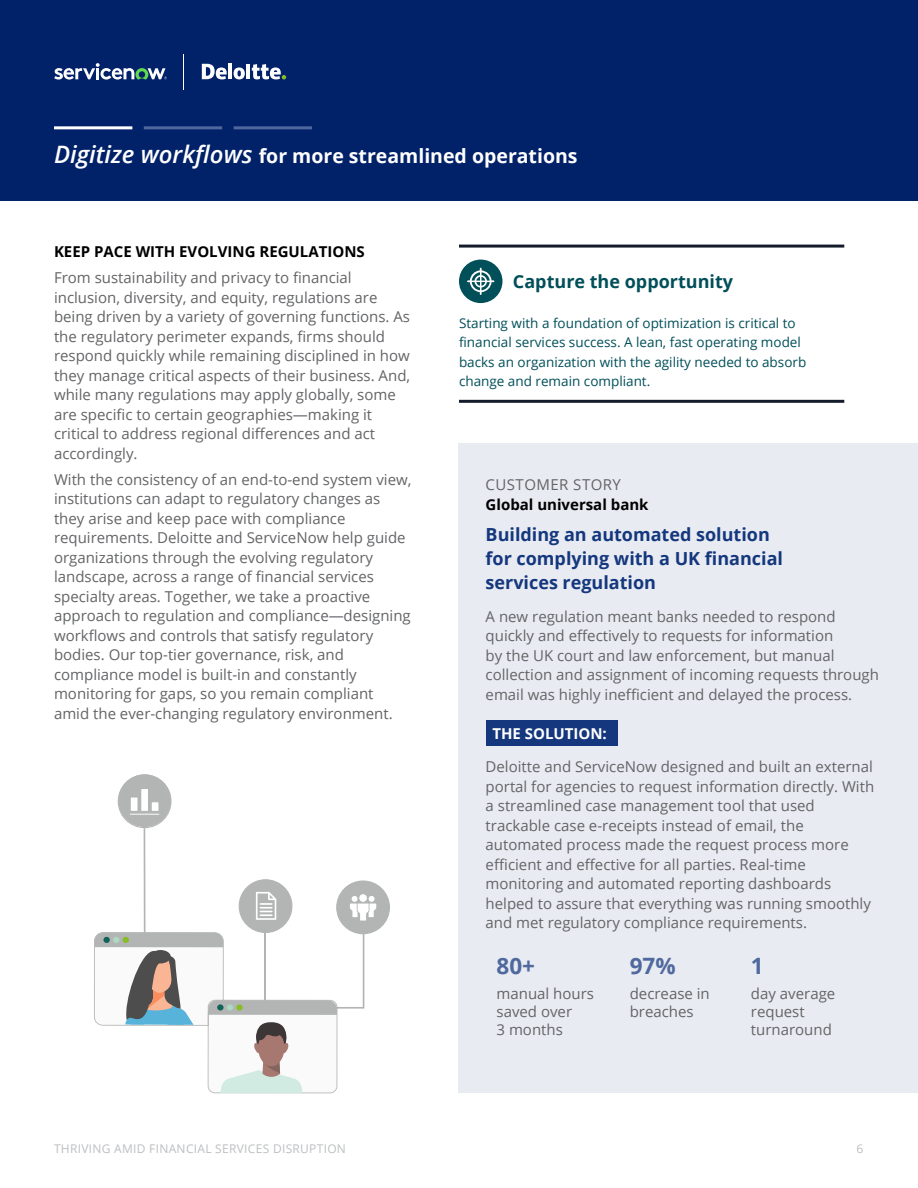
<style>
.page{position:relative;width:918px;height:1188px;background:#fff}
.page>*{position:absolute;margin:0;border:0;box-sizing:border-box;transform-origin:0 0}
.t1{font:700 22.5px "Open Sans";color:#4f699e}
.t2{font:700 19.5px "Open Sans";color:#fff}
.t3{font:700 18px/24px "Open Sans";color:#14377d}
.t4{font:700 18px "Open Sans";color:#004f59}
.t5{font:15px/19.5px "Open Sans";color:#636466}
.t6{font:700 15px "Open Sans";color:#000}
.t7{font:15px "Open Sans";letter-spacing:.03em;color:#636466}
.t8{font:700 15px "Open Sans";color:#fff}
.t9{font:13.5px/19.5px "Open Sans";color:#004f59}
.t10{font:12px "Open Sans";letter-spacing:.025em;color:#bcbec0}
.s1{font-weight:600;font-style:italic;font-size:24px}
.s2{color:#5e6369}
</style>
<div class="page">
<hr style="left:459px;top:245px;width:385px;height:3px;background:#141c2b">
<hr style="left:459px;top:400px;width:385px;height:3px;background:#141c2b">
<svg style="left:459px;top:260px;width:43px;height:43px"></svg>
<div style="left:0;top:0;width:918px;height:200px;background:#012169"></div>
<hr style="left:54px;top:126px;width:78px;height:3px;background:#fff">
<hr style="left:144px;top:126px;width:78px;height:3px;background:#4f699e">
<hr style="left:234px;top:126px;width:78px;height:3px;background:#4f699e">
<hr style="left:228px;top:64px;width:4px;height:15px;background:#fff">
<svg style="left:234px;top:64px;width:52px;height:15px"></svg>
<svg style="left:202px;top:64px;width:25px;height:15px"></svg>
<svg style="left:54px;top:63px;width:113px;height:17px"></svg>
<hr style="left:184px;top:54px;width:1px;height:35px;background:#fff">
<div style="left:459px;top:443px;width:459px;height:649px;background:#e8ebf2"></div>
<div style="left:486px;top:720px;width:131px;height:26px;background:#14377d"></div>
<svg style="left:94px;top:774px;width:296px;height:319px"></svg>
<h2 class="t2" style="left:54px;top:143px;width:525px"><span class="s1">Digitize workflows</span> for more streamlined operations</h2>
<p class="t6" style="left:54px;top:241px;width:312px">KEEP PACE WITH EVOLVING REGULATIONS</p>
<p class="t5" style="left:54px;top:267px;width:358px">From sustainability and privacy to financial inclusion, diversity, and equity, regulations are being driven by a variety of governing functions. As the regulatory perimeter expands, firms should respond quickly while remaining disciplined in how they manage critical aspects of their business. And, while many regulations may apply globally, some are specific to certain geographies<span class="s2">—</span>making it critical to address regional differences and act accordingly.</p>
<p class="t5" style="left:54px;top:469px;width:359px">With the consistency of an end-to-end system view, institutions can adapt to regulatory changes as they arise and keep pace with compliance requirements. Deloitte and ServiceNow help guide organizations through the evolving regulatory landscape, across a range of financial services specialty areas. Together, we take a proactive approach to regulation and compliance<span class="s2">—</span>designing workflows and controls that satisfy regulatory bodies. Our top-tier governance, risk, and compliance model is built-in and constantly monitoring for gaps, so you remain compliant amid the ever-changing regulatory environment.</p>
<p class="t4" style="left:513px;top:269px;width:222px">Capture the opportunity</p>
<p class="t9" style="left:459px;top:313px;width:349px">Starting with a foundation of optimization is critical to financial services success. A lean, fast operating model backs an organization with the agility needed to absorb change and remain compliant.</p>
<p class="t7" style="left:486px;top:475px;width:137px">CUSTOMER STORY</p>
<p class="t6" style="left:486px;top:494px;width:164px">Global universal bank</p>
<p class="t3" style="left:486px;top:522px;width:299px">Building an automated solution for complying with a UK financial services regulation</p>
<p class="t5" style="left:486px;top:606px;width:395px">A new regulation meant banks needed to respond quickly and effectively to requests for information<br>by the UK court and law enforcement, but manual collection and assignment of incoming requests through email was highly inefficient and delayed the process.</p>
<p class="t8" style="left:492px;top:723px;width:116px">THE SOLUTION:</p>
<p class="t5" style="left:486px;top:757px;width:390px">Deloitte and ServiceNow designed and built an external portal for agencies to request information directly. With a streamlined case management tool that used trackable case e-receipts instead of email, the automated process made the request process more efficient and effective for all parties. Real-time monitoring and automated reporting dashboards helped to assure that everything was running smoothly and met regulatory compliance requirements.</p>
<h1 class="t1" style="left:497px;top:950px;width:40px">80+</h1>
<p class="t5" style="left:497px;top:984px;width:99px;line-height:18px">manual hours saved over<br>3 months</p>
<h1 class="t1" style="left:630px;top:950px;width:47px">97%</h1>
<p class="t5" style="left:630px;top:984px;width:82px;line-height:18px">decrease in breaches</p>
<h1 class="t1" style="left:751px;top:950px;width:14px">1</h1>
<p class="t5" style="left:751px;top:984px;width:86px;line-height:18px">day average request turnaround</p>
<p class="t10" style="left:54px;top:1141px;width:294px">THRIVING AMID FINANCIAL SERVICES DISRUPTION</p>
<p class="t10" style="left:856px;top:1141px;width:8px">6</p>
</div>
